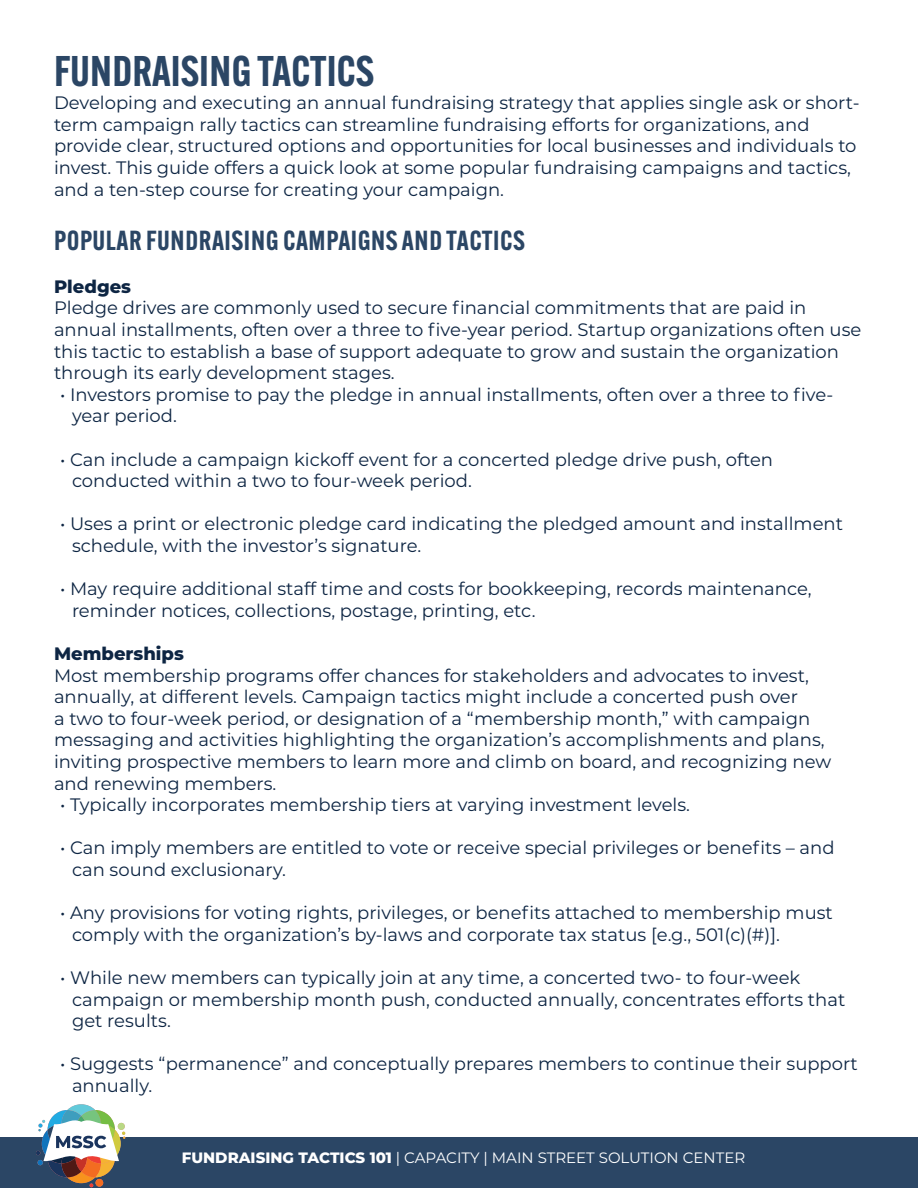
<style>
.page{position:relative;width:918px;height:1188px;background:#fff}
.page>*{position:absolute;margin:0;border:0;box-sizing:border-box;transform-origin:0 0}
.t1{font:600 42px "Alternate Gothic ATF";color:#2b4665}
.t2{font:600 27px "Alternate Gothic ATF";letter-spacing:.02em;color:#2b4665}
.t3{font:18px/21.6px "Montserrat";color:#0d2543}
.t4{font:800 18px "Montserrat";color:#0d2543}
.t5{font:15px "Montserrat";color:#fff}
.s1{font-weight:800}
</style>
<div class="page">
<div style="left:0;top:1137px;width:918px;height:50px;background:#2b4665"></div>
<img style="left:36px;top:1104px;width:89px;height:83px">
<p class="t1" style="left:54px;top:44px;width:322px">FUNDRAISING TACTICS</p>
<p class="t3" style="left:54px;top:91px;width:807px">Developing and executing an annual fundraising strategy that applies single ask or short&shy;term campaign rally tactics can streamline fundraising efforts for organizations, and provide clear, structured options and opportunities for local businesses and individuals to invest. This guide offers a quick look at some popular fundraising campaigns and tactics, and a ten-step course for creating your campaign.</p>
<p class="t2" style="left:54px;top:223px;width:472px">POPULAR FUNDRAISING CAMPAIGNS AND TACTICS</p>
<p class="t4" style="left:54px;top:273px;width:79px">Pledges</p>
<p class="t3" style="left:54px;top:297px;width:809px">Pledge drives are commonly used to secure financial commitments that are paid in annual installments, often over a three to five-year period. Startup organizations often use this tactic to establish a base of support adequate to grow and sustain the organization through its early development stages.</p>
<p class="t3" style="left:72px;top:383px;width:763px;text-indent:-12px">• Investors promise to pay the pledge in annual installments, often over a three to five&shy;year period.</p>
<p class="t3" style="left:72px;top:448px;width:703px;text-indent:-12px">• Can include a campaign kickoff event for a concerted pledge drive push, often conducted within a two to four-week period.</p>
<p class="t3" style="left:72px;top:513px;width:773px;text-indent:-12px">• Uses a print or electronic pledge card indicating the pledged amount and installment schedule, with the investor’s signature.</p>
<p class="t3" style="left:72px;top:577px;width:741px;text-indent:-12px">• May require additional staff time and costs for bookkeeping, records maintenance, reminder notices, collections, postage, printing, etc.</p>
<p class="t4" style="left:54px;top:640px;width:131px">Memberships</p>
<p class="t3" style="left:54px;top:664px;width:779px">Most membership programs offer chances for stakeholders and advocates to invest, annually, at different levels. Campaign tactics might include a concerted push over<br>a two to four-week period, or designation of a “membership month,” with campaign messaging and activities highlighting the organization’s accomplishments and plans, inviting prospective members to learn more and climb on board, and recognizing new and renewing members.</p>
<p class="t3" style="left:60px;top:793px;width:632px">• Typically incorporates membership tiers at varying investment levels.</p>
<p class="t3" style="left:72px;top:837px;width:764px;text-indent:-12px">• Can imply members are entitled to vote or receive special privileges or benefits – and can sound exclusionary.</p>
<p class="t3" style="left:72px;top:901px;width:762px;text-indent:-12px">• Any provisions for voting rights, privileges, or benefits attached to membership must comply with the organization’s by-laws and corporate tax status [e.g., 501(c)(#)].</p>
<p class="t3" style="left:72px;top:966px;width:775px;text-indent:-12px">• While new members can typically join at any time, a concerted two- to four-week campaign or membership month push, conducted annually, concentrates efforts that get results.</p>
<p class="t3" style="left:72px;top:1053px;width:787px;text-indent:-12px">• Suggests “permanence” and conceptually prepares members to continue their support annually.</p>
<p class="t5" style="left:182px;top:1148px;width:565px"><span class="s1">FUNDRAISING TACTICS 101</span> | CAPACITY | MAIN STREET SOLUTION CENTER</p>
</div>
